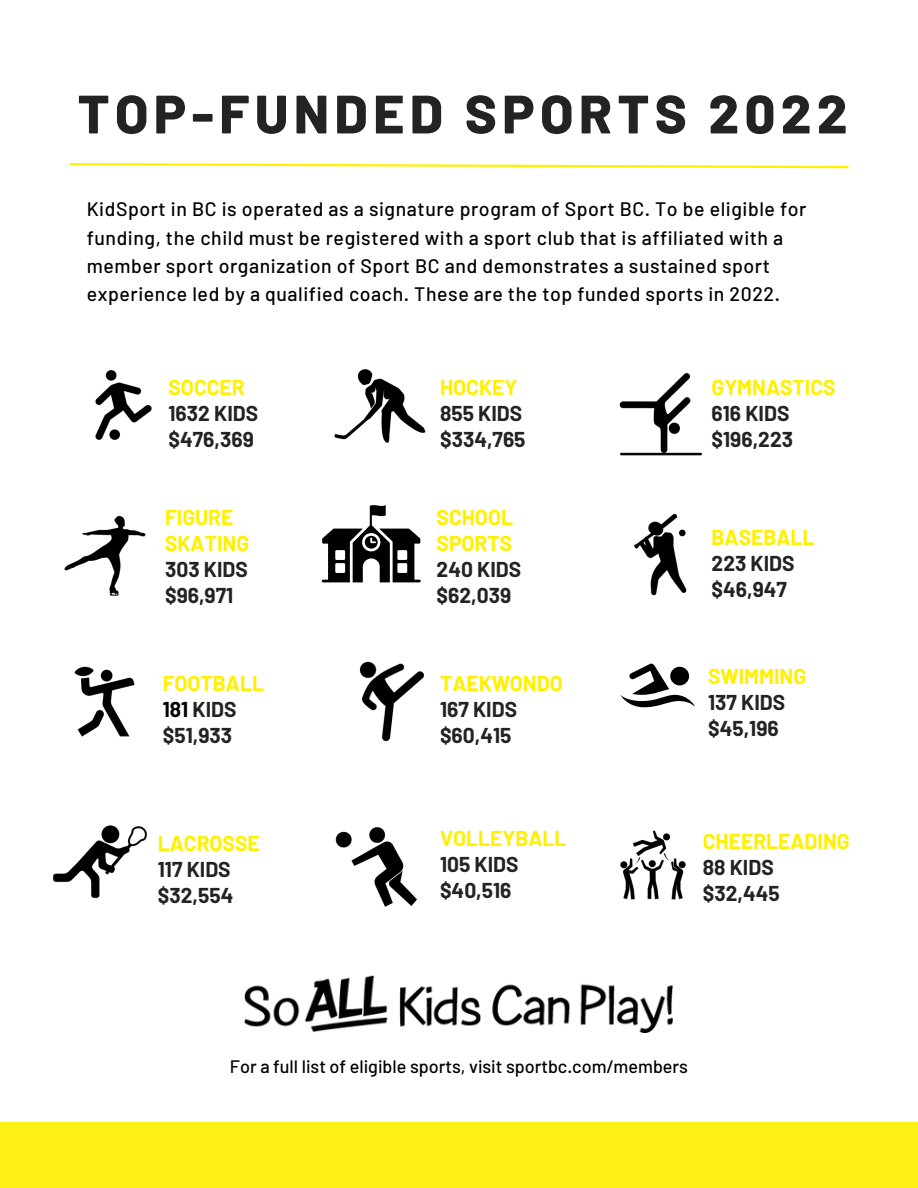
<style>
.page{position:relative;width:918px;height:1188px;background:#fff}
.page>*{position:absolute;margin:0;border:0;box-sizing:border-box;transform-origin:0 0}
.t1{font:800 54px "Barlow";letter-spacing:.1em;color:#232321}
.t2{font:700 21px "Barlow";color:#232321}
.t3{font:700 21px "Barlow";color:#fff000}
.t4{font:500 19.5px/28.2px "Barlow";letter-spacing:.03em;color:#000}
.t5{font:500 18px "Barlow";color:#000}
.s1{color:#000}
</style>
<div class="page">
<svg style="left:69px;top:163px;width:780px;height:6px"></svg>
<img style="left:95px;top:370px;width:57px;height:70px">
<img style="left:334px;top:369px;width:92px;height:74px">
<img style="left:619px;top:372px;width:83px;height:84px">
<img style="left:359px;top:661px;width:65px;height:81px">
<img style="left:634px;top:513px;width:53px;height:83px">
<img style="left:64px;top:515px;width:82px;height:81px">
<div style="left:0;top:1122px;width:918px;height:66px;background:#fff118"></div>
<img style="left:245px;top:976px;width:427px;height:57px">
<img style="left:74px;top:666px;width:61px;height:71px">
<img style="left:53px;top:825px;width:94px;height:74px">
<svg style="left:322px;top:505px;width:99px;height:77px"></svg>
<svg style="left:620px;top:663px;width:76px;height:44px"></svg>
<img style="left:335px;top:827px;width:82px;height:80px">
<img style="left:620px;top:830px;width:66px;height:70px">
<p class="t1" style="left:78px;top:79px;width:771px">TOP-FUNDED SPORTS 2022</p>
<p class="t4" style="left:87px;top:194px;width:721px">KidSport in BC is operated as a signature program of Sport BC. To be eligible for funding, the child must be registered with a sport club that is affiliated with a member sport organization of Sport BC and demonstrates a sustained sport experience led by a qualified coach. These are the top funded sports in 2022.</p>
<p class="t3" style="left:169px;top:374px;width:78px">SOCCER</p>
<p class="t2" style="left:169px;top:400px;width:91px">1632 KIDS</p>
<p class="t2" style="left:169px;top:426px;width:87px">$476,369</p>
<p class="t3" style="left:165px;top:504px;width:70px">FIGURE</p>
<p class="t3" style="left:165px;top:530px;width:86px">SKATING</p>
<p class="t2" style="left:165px;top:556px;width:84px">303 KIDS</p>
<p class="t2" style="left:165px;top:582px;width:70px">$96,971</p>
<p class="t3" style="left:163px;top:670px;width:103px">FOOTBALL</p>
<p class="t2" style="left:163px;top:696px;width:75px"><span class="s1">181</span> KIDS</p>
<p class="t2" style="left:163px;top:722px;width:71px">$51,933</p>
<p class="t3" style="left:158px;top:830px;width:103px">LACROSSE</p>
<p class="t2" style="left:158px;top:856px;width:74px">117 KIDS</p>
<p class="t2" style="left:158px;top:882px;width:77px">$32,554</p>
<p class="t3" style="left:440px;top:374px;width:79px">HOCKEY</p>
<p class="t2" style="left:440px;top:400px;width:84px">855 KIDS</p>
<p class="t2" style="left:440px;top:426px;width:87px">$334,765</p>
<p class="t3" style="left:437px;top:504px;width:78px">SCHOOL</p>
<p class="t3" style="left:437px;top:530px;width:77px">SPORTS</p>
<p class="t2" style="left:437px;top:556px;width:86px">240 KIDS</p>
<p class="t2" style="left:437px;top:582px;width:76px">$62,039</p>
<p class="t3" style="left:440px;top:670px;width:124px">TAEKWONDO</p>
<p class="t2" style="left:440px;top:696px;width:79px">167 KIDS</p>
<p class="t2" style="left:440px;top:722px;width:73px">$60,415</p>
<p class="t3" style="left:440px;top:825px;width:128px">VOLLEYBALL</p>
<p class="t2" style="left:440px;top:851px;width:80px">105 KIDS</p>
<p class="t2" style="left:440px;top:877px;width:73px">$40,516</p>
<p class="t3" style="left:712px;top:374px;width:125px">GYMNASTICS</p>
<p class="t2" style="left:712px;top:400px;width:79px">616 KIDS</p>
<p class="t2" style="left:712px;top:426px;width:83px">$196,223</p>
<p class="t3" style="left:712px;top:524px;width:104px">BASEBALL</p>
<p class="t2" style="left:712px;top:550px;width:85px">223 KIDS</p>
<p class="t2" style="left:712px;top:576px;width:77px">$46,947</p>
<p class="t3" style="left:708px;top:663px;width:99px">SWIMMING</p>
<p class="t2" style="left:708px;top:689px;width:79px">137 KIDS</p>
<p class="t2" style="left:708px;top:715px;width:72px">$45,196</p>
<p class="t3" style="left:703px;top:828px;width:148px">CHEERLEADING</p>
<p class="t2" style="left:703px;top:854px;width:72px">88 KIDS</p>
<p class="t2" style="left:703px;top:880px;width:78px">$32,445</p>
<p class="t5" style="left:230px;top:1055px;width:460px">For a full list of eligible sports, visit sportbc.com/members</p>
</div>
